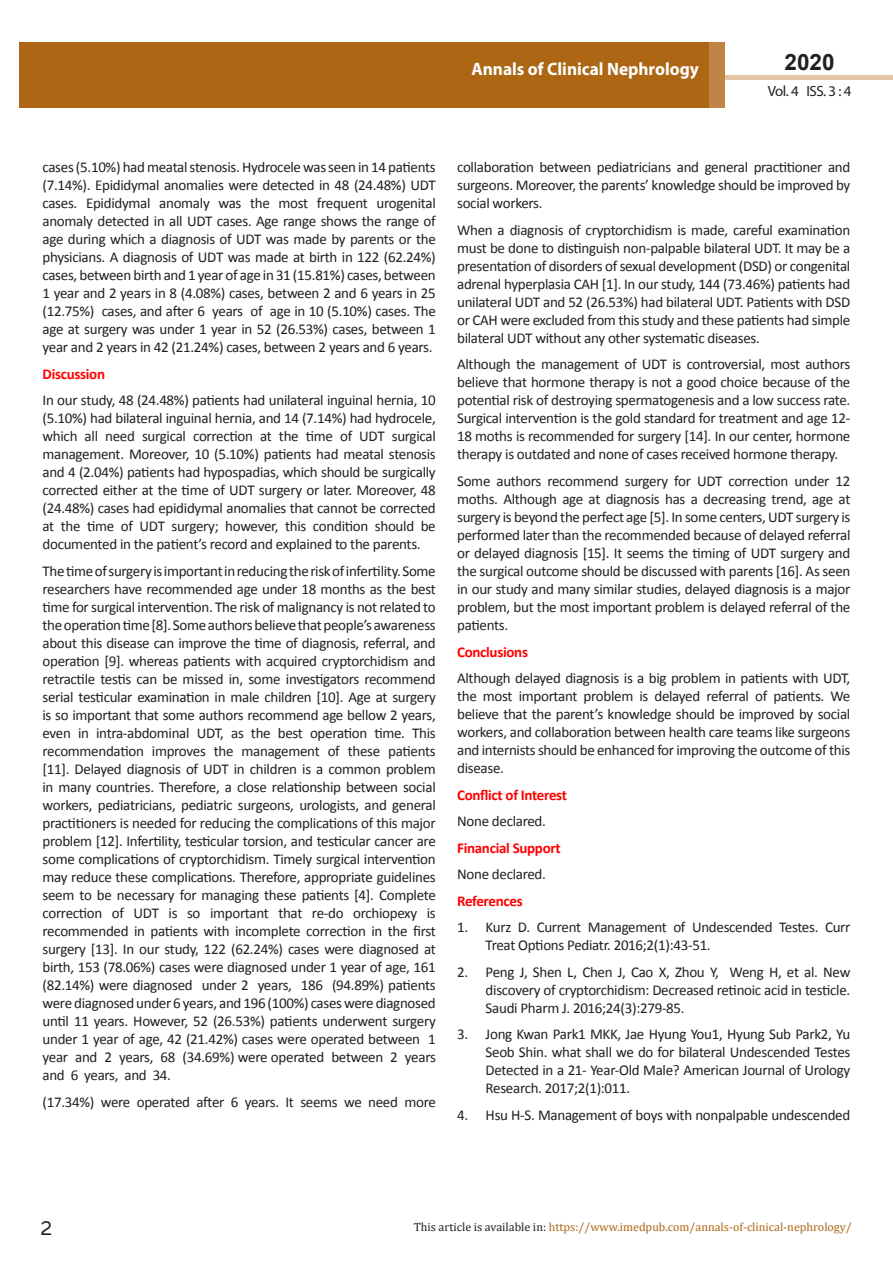
<style>
.page{position:relative;width:893px;height:1263px;background:#fff}
.page>*{position:absolute;margin:0;border:0;box-sizing:border-box;transform-origin:0 0}
.t1{font:25.5px "Tunga";color:#231f20}
.t2{font:700 22.5px "Arial";color:#231f20}
.t3{font:700 18px "Myriad Pro";color:#fff;scale:.96 1}
.refere{font:15px/18px "Calibri";letter-spacing:-.02em;color:#231f20;text-align:justify}
.refere-2{font:700 15px "Calibri";letter-spacing:-.02em;color:#f00}
.t4{font:14.85px "Myriad Pro";letter-spacing:-.03em;color:#231f20}
.t5{font:12px "Cambria";color:#ac6614}
.s1{color:#231f20}
</style>
<div class="page">
<hr style="left:725px;top:75px;width:168px;height:4px;background:#e4c5a4">
<div style="left:19px;top:42px;width:690px;height:66px;background:#ac6614"></div>
<div style="left:709px;top:42px;width:16px;height:66px;background:#c08544"></div>
<p class="t3" style="left:517px;top:53px;width:198px">ARCHIVOS DE MEDICINA</p>
<p class="t3" style="left:472px;top:58px;width:238px">Annals of Clinical Nephrology</p>
<h2 class="t2" style="left:784px;top:47px;width:52px">2020</h2>
<p class="t4" style="left:768px;top:82px;width:85px">Vol. 4 ISS. 3 : 4</p>
<p class="refere" style="left:43px;top:158px;width:395px">cases (5.10%) had meatal stenosis. Hydrocele was seen in 14 patients (7.14%). Epididymal anomalies were detected in 48 (24.48%) UDT cases. Epididymal anomaly was the most frequent urogenital anomaly detected in all UDT cases. Age range shows the range of age during which a diagnosis of UDT was made by parents or the physicians. A diagnosis of UDT was made at birth in 122 (62.24%) cases, between birth and 1 year of age in 31 (15.81%) cases, between 1 year and 2 years in 8 (4.08%) cases, between 2 and 6 years in 25 (12.75%) cases, and after 6 years of age in 10 (5.10%) cases. The age at surgery was under 1 year in 52 (26.53%) cases, between 1 year and 2 years in 42 (21.24%) cases, between 2 years and 6 years.</p>
<p class="refere-2" style="left:43px;top:364px;width:64px">Discussion</p>
<p class="refere" style="left:43px;top:391px;width:395px">In our study, 48 (24.48%) patients had unilateral inguinal hernia, 10 (5.10%) had bilateral inguinal hernia, and 14 (7.14%) had hydrocele, which all need surgical correction at the time of UDT surgical management. Moreover, 10 (5.10%) patients had meatal stenosis and 4 (2.04%) patients had hypospadias, which should be surgically corrected either at the time of UDT surgery or later. Moreover, 48 (24.48%) cases had epididymal anomalies that cannot be corrected at the time of UDT surgery; however, this condition should be documented in the patient’s record and explained to the parents.</p>
<p class="refere" style="left:43px;top:562px;width:395px">The time of surgery is important in reducing the risk of infertility. Some researchers have recommended age under 18 months as the best time for surgical intervention. The risk of malignancy is not related to the operation time [8]. Some authors believe that people’s awareness about this disease can improve the time of diagnosis, referral, and operation [9]. whereas patients with acquired cryptorchidism and retractile testis can be missed in, some investigators recommend serial testicular examination in male children [10]. Age at surgery is so important that some authors recommend age bellow 2 years, even in intra-abdominal UDT, as the best operation time. This recommendation improves the management of these patients [11]. Delayed diagnosis of UDT in children is a common problem in many countries. Therefore, a close relationship between social workers, pediatricians, pediatric surgeons, urologists, and general practitioners is needed for reducing the complications of this major problem [12]. Infertility, testicular torsion, and testicular cancer are some complications of cryptorchidism. Timely surgical intervention may reduce these complications. Therefore, appropriate guidelines seem to be necessary for managing these patients [4]. Complete correction of UDT is so important that re-do orchiopexy is recommended in patients with incomplete correction in the first surgery [13]. In our study, 122 (62.24%) cases were diagnosed at birth, 153 (78.06%) cases were diagnosed under 1 year of age, 161 (82.14%) were diagnosed under 2 years, 186 (94.89%) patients were diagnosed under 6 years, and 196 (100%) cases were diagnosed until 11 years. However, 52 (26.53%) patients underwent surgery under 1 year of age, 42 (21.42%) cases were operated between 1 year and 2 years, 68 (34.69%) were operated between 2 years and 6 years, and 34.</p>
<p class="refere" style="left:43px;top:1092px;width:395px">(17.34%) were operated after 6 years. It seems we need more</p>
<p class="refere" style="left:457px;top:158px;width:395px">collaboration between pediatricians and general practitioner and surgeons. Moreover, the parents’ knowledge should be improved by social workers.</p>
<p class="refere" style="left:457px;top:221px;width:395px">When a diagnosis of cryptorchidism is made, careful examination must be done to distinguish non-palpable bilateral UDT. It may be a presentation of disorders of sexual development (DSD) or congenital adrenal hyperplasia CAH [1]. In our study, 144 (73.46%) patients had unilateral UDT and 52 (26.53%) had bilateral UDT. Patients with DSD or CAH were excluded from this study and these patients had simple bilateral UDT without any other systematic diseases.</p>
<p class="refere" style="left:457px;top:355px;width:395px">Although the management of UDT is controversial, most authors believe that hormone therapy is not a good choice because of the potential risk of destroying spermatogenesis and a low success rate.<br>Surgical intervention is the gold standard for treatment and age 12- 18 moths is recommended for surgery [14]. In our center, hormone therapy is outdated and none of cases received hormone therapy.</p>
<p class="refere" style="left:457px;top:472px;width:395px">Some authors recommend surgery for UDT correction under 12 moths. Although age at diagnosis has a decreasing trend, age at surgery is beyond the perfect age [5]. In some centers, UDT surgery is performed later than the recommended because of delayed referral or delayed diagnosis [15]. It seems the timing of UDT surgery and the surgical outcome should be discussed with parents [16]. As seen in our study and many similar studies, delayed diagnosis is a major problem, but the most important problem is delayed referral of the patients.</p>
<p class="refere-2" style="left:457px;top:642px;width:72px">Conclusions</p>
<p class="refere" style="left:457px;top:669px;width:395px">Although delayed diagnosis is a big problem in patients with UDT, the most important problem is delayed referral of patients. We believe that the parent’s knowledge should be improved by social workers, and collaboration between health care teams like surgeons and internists should be enhanced for improving the outcome of this disease.</p>
<p class="refere-2" style="left:457px;top:785px;width:111px">Conflict of Interest</p>
<p class="refere" style="left:457px;top:812px;width:90px">None declared.</p>
<p class="refere-2" style="left:457px;top:838px;width:105px">Financial Support</p>
<p class="refere" style="left:457px;top:865px;width:90px">None declared.</p>
<p class="refere-2" style="left:457px;top:891px;width:67px">References</p>
<p class="refere" style="left:486px;top:918px;width:366px;text-indent:-28px">1. Kurz D. Current Management of Undescended Testes. Curr<br>Treat Options Pediatr. 2016;2(1):43-51.</p>
<p class="refere" style="left:486px;top:963px;width:366px;text-indent:-28px">2. Peng J, Shen L, Chen J, Cao X, Zhou Y, Weng H, et al. New discovery of cryptorchidism: Decreased retinoic acid in testicle.<br>Saudi Pharm J. 2016;24(3):279-85.</p>
<p class="refere" style="left:486px;top:1025px;width:366px;text-indent:-28px">3. Jong Kwan Park1 MKK, Jae Hyung You1, Hyung Sub Park2, Yu Seob Shin. what shall we do for bilateral Undescended Testes Detected in a 21- Year-Old Male? American Journal of Urology Research. 2017;2(1):011.</p>
<p class="refere" style="left:457px;top:1106px;width:395px">4. Hsu H-S. Management of boys with nonpalpable undescended</p>
<p class="t1" style="left:41px;top:1211px;width:13px">2</p>
<p class="t5" style="left:414px;top:1219px;width:440px"><span class="s1">This article is available in:</span> https://www.imedpub.com/annals-of-clinical-nephrology/</p>
</div>
